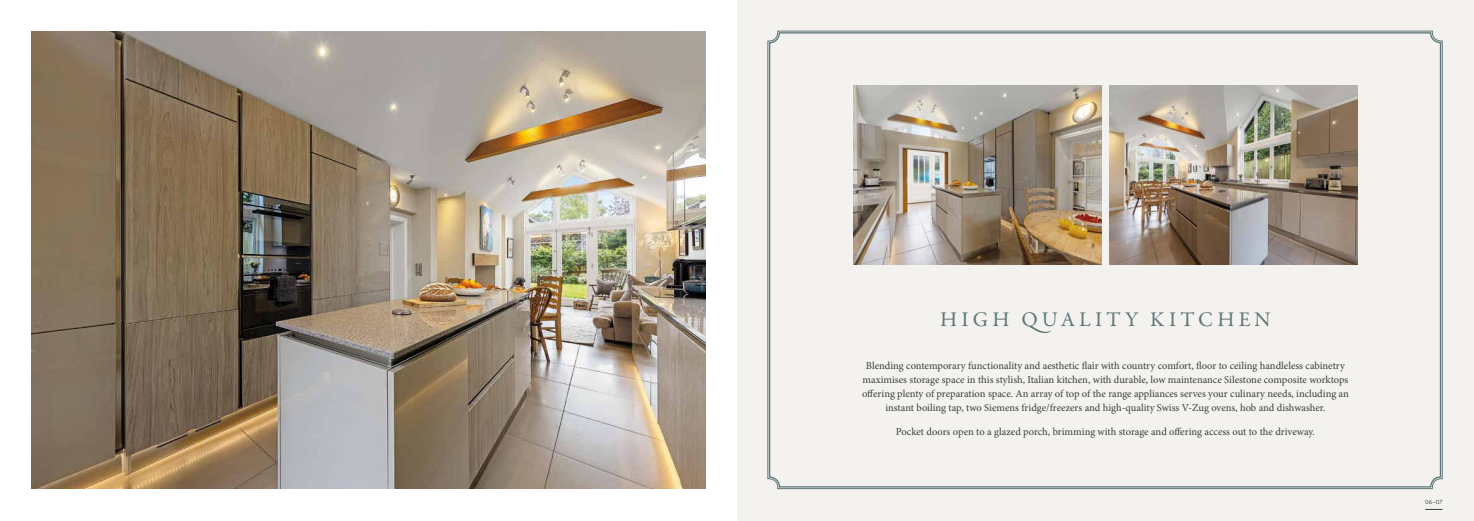
<style>
.page{position:relative;width:1474px;height:521px;background:#fff}
.page>*{position:absolute;margin:0;border:0;box-sizing:border-box;transform-origin:0 0}
.t1{font:21px "Garamond Premr Pro";letter-spacing:.2em;color:#5f7577}
.t2{font:10.5px/14px "Minion Pro";color:#3c3c3b;text-align:center}
.t3{font:6.12px "Futura PT";color:#3c3c3b}
</style>
<div class="page">
<div style="left:737px;top:0;width:736px;height:521px;background:#f3f2ef"></div>
<svg style="left:767px;top:31px;width:675px;height:458px"></svg>
<img style="left:853px;top:85px;width:248px;height:180px">
<img style="left:1109px;top:85px;width:248px;height:180px">
<svg style="left:1425px;top:509px;width:17px;height:1px"></svg>
<img style="left:32px;top:32px;width:673px;height:457px">
<h1 class="t1" style="left:940px;top:307px;width:332px">HIGH QUALITY KITCHEN</h1>
<p class="t2" style="left:862px;top:358px;width:488px">Blending contemporary functionality and aesthetic flair with country comfort, floor to ceiling handleless cabinetry maximises storage space in this stylish, Italian kitchen, with durable, low maintenance Silestone composite worktops offering plenty of preparation space. An array of top of the range appliances serves your culinary needs, including an instant boiling tap, two Siemens fridge/freezers and high-quality Swiss V-Zug ovens, hob and dishwasher.</p>
<p class="t2" style="left:896px;top:424px;width:420px">Pocket doors open to a glazed porch, brimming with storage and offering access out to the driveway.</p>
<p class="t3" style="left:1425px;top:499px;width:19px">06–07</p>
</div>
